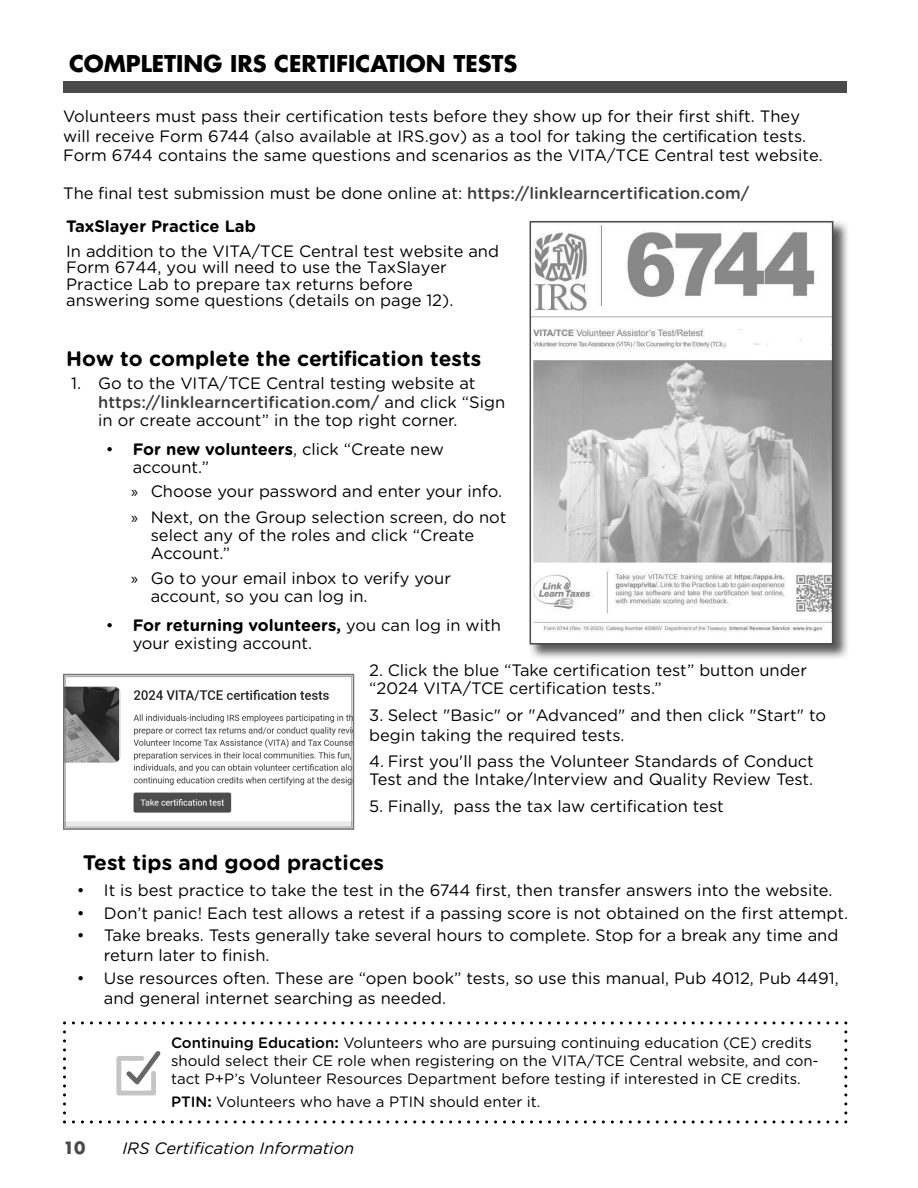
<style>
.page{position:relative;width:918px;height:1188px;background:#fff}
.page>*{position:absolute;margin:0;border:0;box-sizing:border-box;transform-origin:0 0}
.t1{font:700 22.5px "Futura Std";color:#000}
.t2{font:700 21px "Gotham Rounded";color:#000}
.t3{font:16.5px/19.8px "Gotham Rounded";color:#000}
.t4{font:italic 16.5px "Gotham Rounded";color:#000}
.t5{font:700 16.5px "Futura Std";color:#4a4a4a}
.t6{font:15px/18px "Gotham Rounded";color:#000}
.s1{font-weight:500;color:#3e3e3e}
.s2{font-weight:700}
.s3{font-family:"Myriad Pro"}
.s4{font-weight:500}
</style>
<div class="page">
<div style="left:63px;top:81px;width:783px;height:12px;background:#4a4a4a"></div>
<svg style="left:63px;top:1021px;width:784px;height:102px"></svg>
<svg style="left:116px;top:1051px;width:45px;height:44px"></svg>
<img style="left:529px;top:220px;width:319px;height:438px">
<svg style="left:530px;top:221px;width:303px;height:424px"></svg>
<svg style="left:63px;top:674px;width:291px;height:156px;background:#9c9c9c"></svg>
<svg style="left:65px;top:676px;width:287px;height:151px"></svg>
<h1 class="t1" style="left:69px;top:49px;width:450px">COMPLETING IRS CERTIFICATION TESTS</h1>
<p class="t3" style="left:63px;top:105px;width:761px">Volunteers must pass their certification tests before they show up for their first shift. They will receive Form 6744 (also available at IRS.gov) as a tool for taking the certification tests.<br>Form 6744 contains the same questions and scenarios as the VITA/TCE Central test website.</p>
<p class="t3" style="left:63px;top:176px;width:688px;line-height:33px">The fi nal test submission must be done online at: <span class="s1">https://linklearncertifi cation.com/<br></span><span class="s2">TaxSlayer Practice Lab</span></p>
<p class="t3" style="left:66px;top:242px;width:434px;line-height:16.5px">In addition to the VITA/TCE Central test website and Form 6744, you will need to use the TaxSlayer Practice Lab to prepare tax returns before answering some questions (details on page 12).</p>
<p class="t2" style="left:66px;top:344px;width:417px">How to complete the certification tests</p>
<p class="t3" style="left:98px;top:372px;width:409px;text-indent:-27px">1. Go to the VITA/TCE Central testing website at <span class="s1">https://linklearncertification.com/</span> and click “Sign</p>
<p class="t3" style="left:98px;top:410px;width:361px">in or create account” in the top right corner.</p>
<p class="t3" style="left:133px;top:440px;width:313px;line-height:18px;text-indent:-27px">• <span class="s2">For new volunteers</span>, click “Create new account.”</p>
<p class="t3" style="left:131px;top:478px;width:377px;line-height:25.5px"><span class="s3">»</span> Choose your password and enter your info. <span class="s3">»</span> Next, on the Group selection screen, do not</p>
<p class="t3" style="left:151px;top:525px;width:325px;line-height:18px">select any of the roles and click “Create<br>Account.”</p>
<p class="t3" style="left:151px;top:569px;width:302px;line-height:18px;text-indent:-20px"><span class="s3">»</span> Go to your email inbox to verify your account, so you can log in.</p>
<p class="t3" style="left:133px;top:615px;width:370px;line-height:18px;text-indent:-27px">• <span class="s2">For returning volunteers,</span> you can log in with your existing account.</p>
<p class="t3" style="left:369px;top:660px;width:439px;line-height:18px">2. Click the blue “Take certification test” button under “2024 VITA/TCE certification tests.”</p>
<p class="t3" style="left:369px;top:705px;width:458px">3. Select "Basic" or "Advanced" and then click "Start" to begin taking the required tests.</p>
<p class="t3" style="left:369px;top:751px;width:446px;line-height:18px">4. First you'll pass the Volunteer Standards of Conduct<br>Test and the Intake/Interview and Quality Review Test.</p>
<p class="t3" style="left:369px;top:795px;width:356px">5. Finally, pass the tax law certification test</p>
<p class="t2" style="left:83px;top:847px;width:303px">Test tips and good practices</p>
<p class="t3" style="left:77px;top:879px;width:757px">• It is best practice to take the test in the 6744 first, then transfer answers into the website.</p>
<p class="t3" style="left:77px;top:902px;width:773px">• Don’t panic! Each test allows a retest if a passing score is not obtained on the first attempt.</p>
<p class="t3" style="left:104px;top:925px;width:736px;text-indent:-27px">• Take breaks. Tests generally take several hours to complete. Stop for a break any time and return later to finish.</p>
<p class="t3" style="left:104px;top:968px;width:736px;text-indent:-27px">• Use resources often. These are “open book” tests, so use this manual, Pub 4012, Pub 4491, and general internet searching as needed.</p>
<p class="t6" style="left:171px;top:1033px;width:649px"><span class="s4">Continuing Education</span><span class="s2">:</span> Volunteers who are pursuing continuing education (CE) credits should select their CE role when registering on the VITA/TCE Central website, and con&shy;tact P+P’s Volunteer Resources Department before testing if interested in CE credits.</p>
<p class="t6" style="left:171px;top:1092px;width:371px"><span class="s4">PTIN</span><span class="s2">:</span> Volunteers who have a PTIN should enter it.</p>
<p class="t5" style="left:63px;top:1137px;width:24px">10</p>
<p class="t4" style="left:122px;top:1137px;width:233px">IRS Certification Information</p>
</div>
